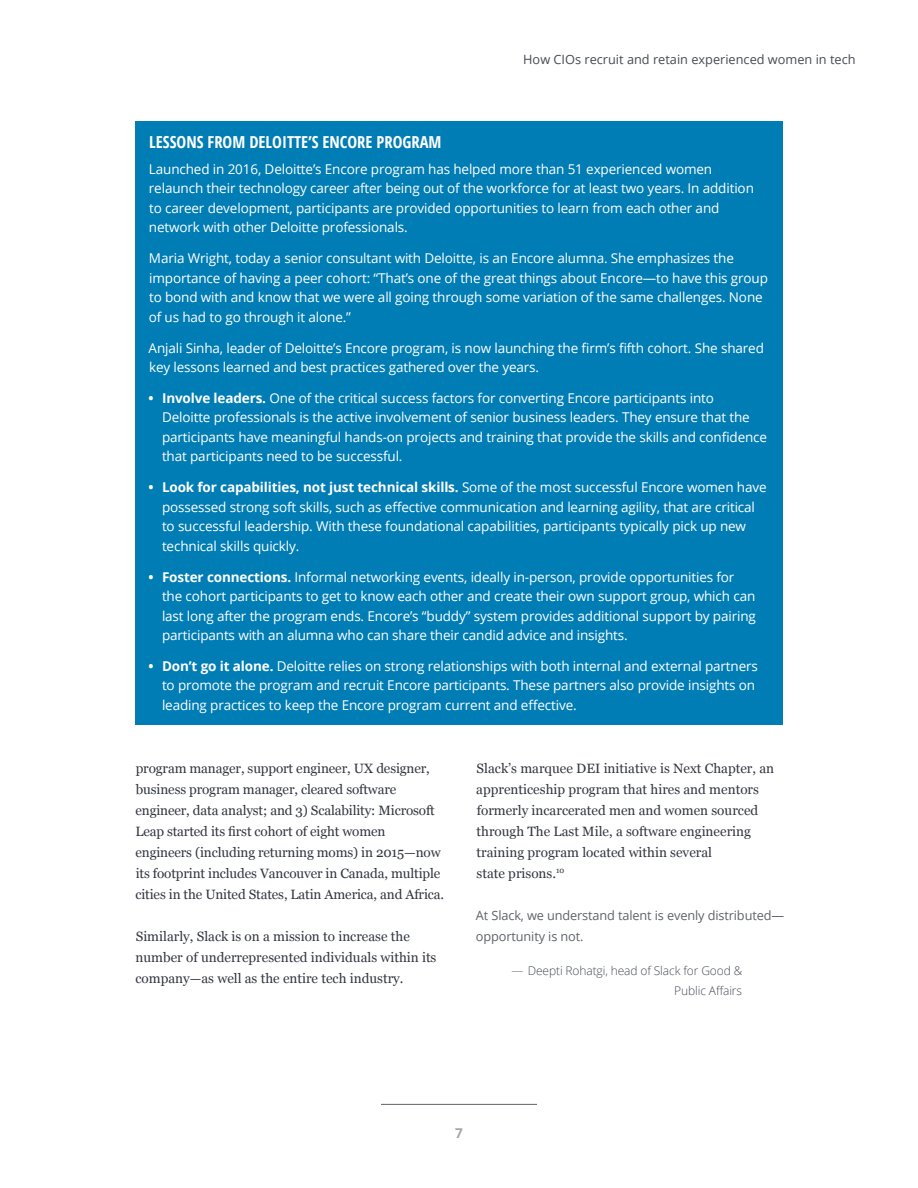
<style>
.page{position:relative;width:918px;height:1188px;background:#fff}
.page>*{position:absolute;margin:0;border:0;box-sizing:border-box;transform-origin:0 0}
.t1{font:700 16.5px "Open Sans Condensed";color:#fff}
.t2{font:13.5px/19.5px "Open Sans";letter-spacing:-.01em;color:#fff}
.t3{font:13.5px/21px "Georgia";color:#323640}
.t4{font:700 13.5px "Open Sans";color:#a3a7a9}
.t5{font:12.75px/21px "Open Sans";letter-spacing:-.01em;color:#5f6369}
.t6{font:12.75px "Open Sans";color:#464b54}
.t7{font:300 12px/19.5px "Open Sans";letter-spacing:-.01em;color:#464b54;text-align:right}
.s1{font-weight:700}
.s2{color:#5f6369}
</style>
<div class="page">
<hr style="left:381px;top:1104px;width:156px;height:1px;background:#5f6369">
<div style="left:135px;top:122px;width:648px;height:603px;background:#007db5"></div>
<p class="t6" style="left:523px;top:50px;width:334px">How CIOs recruit and retain experienced women in tech</p>
<p class="t1" style="left:149px;top:130px;width:294px">LESSONS FROM DELOITTE’S ENCORE PROGRAM</p>
<p class="t2" style="left:149px;top:159px;width:607px">Launched in 2016, Deloitte’s Encore program has helped more than 51 experienced women relaunch their technology career after being out of the workforce for at least two years. In addition to career development, participants are provided opportunities to learn from each other and network with other Deloitte professionals.</p>
<p class="t2" style="left:149px;top:248px;width:621px">Maria Wright, today a senior consultant with Deloitte, is an Encore alumna. She emphasizes the importance of having a peer cohort: “That’s one of the great things about Encore—to have this group to bond with and know that we were all going through some variation of the same challenges. None of us had to go through it alone.”</p>
<p class="t2" style="left:149px;top:338px;width:617px">Anjali Sinha, leader of Deloitte’s Encore program, is now launching the firm’s fifth cohort. She shared key lessons learned and best practices gathered over the years.</p>
<p class="t2" style="left:162px;top:388px;width:607px;text-indent:-14px"><span class="s1">• Involve leaders.</span> One of the critical success factors for converting Encore participants into<br>Deloitte professionals is the active involvement of senior business leaders. They ensure that the participants have meaningful hands-on projects and training that provide the skills and confidence that participants need to be successful.</p>
<p class="t2" style="left:162px;top:477px;width:606px;text-indent:-14px"><span class="s1">• Look for capabilities, not just technical skills.</span> Some of the most successful Encore women have possessed strong soft skills, such as effective communication and learning agility, that are critical to successful leadership. With these foundational capabilities, participants typically pick up new technical skills quickly.</p>
<p class="t2" style="left:162px;top:567px;width:595px;text-indent:-14px"><span class="s1">• Foster connections.</span> Informal networking events, ideally in-person, provide opportunities for the cohort participants to get to know each other and create their own support group, which can last long after the program ends. Encore’s “buddy” system provides additional support by pairing participants with an alumna who can share their candid advice and insights.</p>
<p class="t2" style="left:162px;top:656px;width:597px;text-indent:-14px"><span class="s1">• Don’t go it alone.</span> Deloitte relies on strong relationships with both internal and external partners to promote the program and recruit Encore participants. These partners also provide insights on leading practices to keep the Encore program current and effective.</p>
<p class="t3" style="left:135px;top:757px;width:310px">program manager, support engineer, UX designer, business program manager, cleared software engineer, data analyst; and 3) Scalability: Microsoft Leap started its first cohort of eight women engineers (including returning moms) in 2015—now its footprint includes Vancouver in Canada, multiple cities in the United States, Latin America, and Africa.</p>
<p class="t3" style="left:136px;top:925px;width:302px">Similarly, Slack is on a mission to increase the number of underrepresented individuals within its company—as well as the entire tech industry.</p>
<p class="t3" style="left:476px;top:757px;width:299px">Slack’s marquee DEI initiative is Next Chapter, an apprenticeship program that hires and mentors formerly incarcerated men and women sourced through The Last Mile, a software engineering training program located within several<br>state prisons.<sup>10</sup></p>
<p class="t5" style="left:476px;top:904px;width:310px">At Slack, we understand talent is evenly distributed— opportunity is not.</p>
<p class="t7" style="left:512px;top:961px;width:232px"><span class="s2">—</span> Deepti Rohatgi, head of Slack for Good &amp;<br>Public Affairs</p>
<p class="t4" style="left:455px;top:1123px;width:9px">7</p>
</div>
